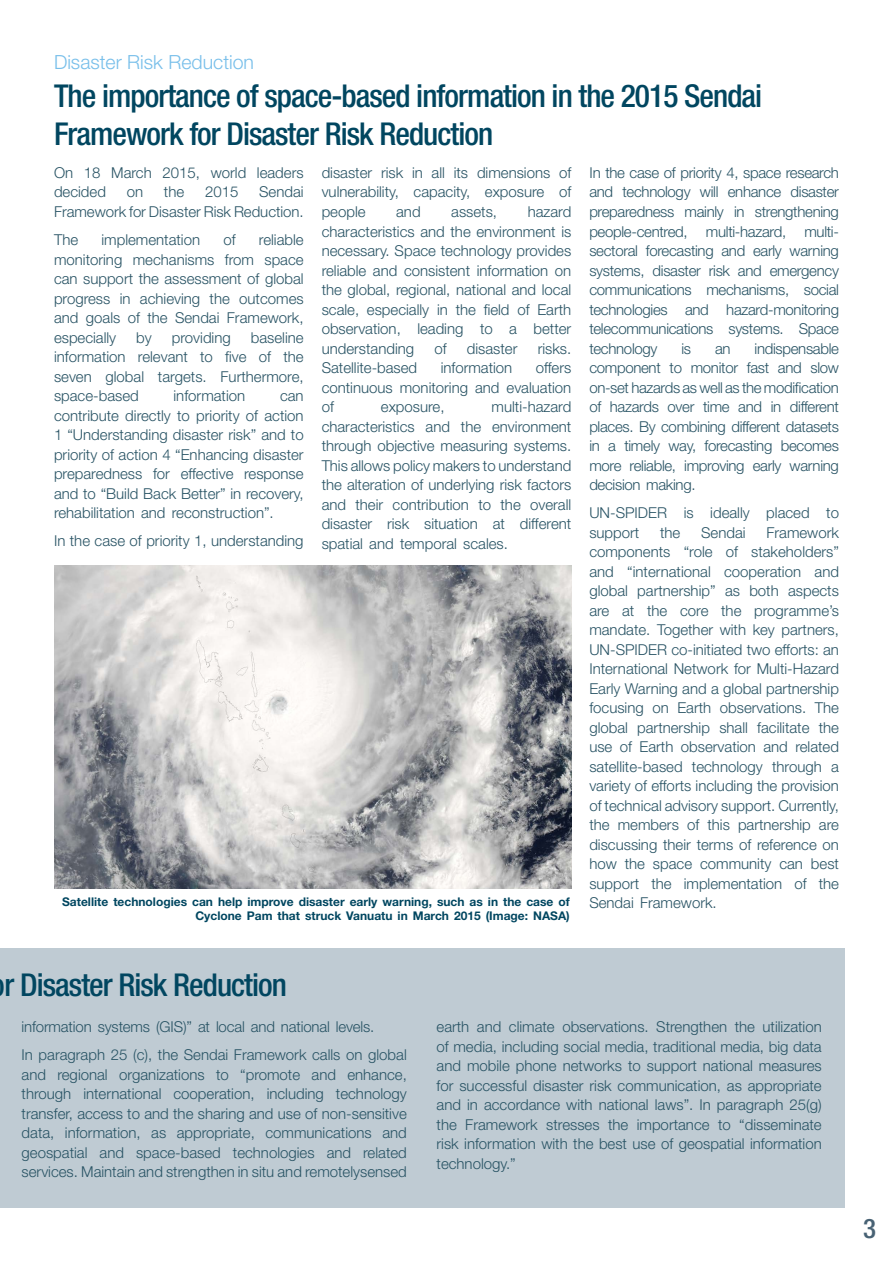
<style>
.page{position:relative;width:893px;height:1263px;background:#fff}
.page>*{position:absolute;margin:0;border:0;box-sizing:border-box;transform-origin:0 0}
.t1{font:500 condensed 31.5px/37.8px "Helvetica Neue";letter-spacing:-.03em;color:#014660}
.t2{font:500 condensed 27px "Helvetica Neue";color:#486274}
.t3{font:300 19.5px "Helvetica Neue";color:#78bfea}
.t4{font:300 15px/19.5px "Helvetica Neue";color:#285364;text-align:justify}
.t5{font:700 12px/14.4px "Helvetica Neue";color:#014660;text-align:right}
</style>
<div class="page">
<div style="left:0;top:948px;width:845px;height:260px;background:#bfcbd3"></div>
<img style="left:54px;top:566px;width:517px;height:323px">
<h3 class="t3" style="left:54px;top:50px;width:202px">Disaster Risk Reduction</h3>
<h1 class="t1" style="left:54px;top:77px;width:710px">The importance of space-based information in the 2015 Sendai<br>Framework for Disaster Risk Reduction</h1>
<p class="t4" style="left:54px;top:163px;width:251px">On 18 March 2015, world leaders decided</p>
<p class="t4" style="left:589px;top:163px;width:251px">In the case of priority 4, space research and technology will enhance disaster preparedness mainly in strengthening people-centred, multi-hazard, multi&shy;sectoral forecasting and early warning systems, disaster risk and emergency communications mechanisms, social technologies and hazard-monitoring telecommunications systems. Space technology</p>
<p class="t4" style="left:322px;top:163px;width:251px">disaster risk in all its dimensions of vulnerability, capacity, exposure of people</p>
<p class="t4" style="left:54px;top:182px;width:251px;text-align:right">Sendai<br>Framework for Disaster Risk Reduction.</p>
<p class="t4" style="left:54px;top:230px;width:26px">The</p>
<p class="t4" style="left:101px;top:230px;width:100px">implementation</p>
<p class="t4" style="left:223px;top:230px;width:14px">of</p>
<p class="t4" style="left:127px;top:182px;width:18px">on</p>
<p class="t4" style="left:164px;top:182px;width:22px">the</p>
<p class="t4" style="left:205px;top:182px;width:35px">2015</p>
<p class="t4" style="left:322px;top:202px;width:251px;text-indent:206px">hazard characteristics and the environment is necessary. Space technology provides reliable and consistent information on the global, regional, national and local scale, especially in the field of Earth observation, leading to a better understanding</p>
<p class="t4" style="left:396px;top:202px;width:26px">and</p>
<p class="t4" style="left:451px;top:202px;width:47px">assets,</p>
<p class="t4" style="left:54px;top:230px;width:251px;text-indent:205px">reliable monitoring mechanisms from space can support the assessment of global progress in achieving the outcomes and goals of the Sendai Framework, especially</p>
<p class="t4" style="left:54px;top:327px;width:251px;text-indent:197px">baseline information relevant to five of the seven global targets. Furthermore, space-based</p>
<p class="t4" style="left:136px;top:327px;width:17px">by</p>
<p class="t4" style="left:172px;top:327px;width:60px">providing</p>
<p class="t4" style="left:589px;top:338px;width:251px;text-indent:165px">indispensable component to monitor fast and slow on-set hazards as well as the modification of hazards over time and in different places. By combining different datasets in a timely way, forecasting becomes more reliable, improving early warning decision making.</p>
<p class="t4" style="left:589px;top:503px;width:251px">UN-SPIDER is ideally placed to support</p>
<p class="t4" style="left:681px;top:338px;width:11px">is</p>
<p class="t4" style="left:715px;top:338px;width:17px">an</p>
<p class="t4" style="left:434px;top:338px;width:14px">of</p>
<p class="t4" style="left:467px;top:338px;width:52px">disaster</p>
<p class="t4" style="left:538px;top:338px;width:35px">risks.</p>
<p class="t4" style="left:322px;top:358px;width:97px">Satellite-based</p>
<p class="t4" style="left:441px;top:358px;width:73px">information</p>
<p class="t4" style="left:322px;top:358px;width:251px;text-indent:214px">offers continuous monitoring and evaluation of</p>
<p class="t4" style="left:174px;top:386px;width:73px">information</p>
<p class="t4" style="left:54px;top:386px;width:251px;text-indent:226px">can contribute directly to priority of action 1 “Understanding disaster risk” and to priority of action 4 “Enhancing disaster preparedness for effective response and to “Build Back Better” in recovery, rehabilitation and reconstruction”.</p>
<p class="t4" style="left:54px;top:531px;width:251px">In the case of priority 1, understanding</p>
<p class="t4" style="left:322px;top:397px;width:251px;text-indent:170px">multi-hazard characteristics and the environment through objective measuring systems.<br>This allows policy makers to understand the alteration of underlying risk factors and their contribution to the overall disaster risk situation at different spatial and temporal scales.</p>
<p class="t4" style="left:381px;top:397px;width:65px">exposure,</p>
<p class="t4" style="left:660px;top:522px;width:22px">the</p>
<p class="t4" style="left:701px;top:522px;width:46px">Sendai</p>
<p class="t4" style="left:589px;top:522px;width:251px;text-indent:177px">Framework components “role of stakeholders” and “international cooperation and global partnership” as both aspects are at the core the programme’s mandate. Together with key partners, UN-SPIDER co-initiated two efforts: an International Network for Multi-Hazard Early Warning and a global partnership focusing on Earth observations. The global partnership shall facilitate the use of Earth observation and related satellite-based technology through a variety of efforts including the provision of technical advisory support. Currently, the members of this partnership are discussing their terms of reference on how the space community can best support the implementation of the Sendai Framework.</p>
<p class="t5" style="left:62px;top:894px;width:509px">Satellite technologies can help improve disaster early warning, such as in the case of<br>Cyclone Pam that struck Vanuatu in March 2015 (Image: NASA)</p>
<h1 class="t1" style="left:5px;top:965px;width:284px">r Disaster Risk Reduction</h1>
<p class="t4" style="left:22px;top:1013px;width:387px;line-height:28px">information systems (GIS)” at local and national levels.<br>In paragraph 25 (c), the Sendai Framework calls on global</p>
<p class="t4" style="left:22px;top:1064px;width:387px">and regional organizations to “promote and enhance, through international cooperation, including technology transfer, access to and the sharing and use of non-sensitive data, information, as appropriate, communications and geospatial and space-based technologies and related services. Maintain and strengthen in situ and remotelysensed</p>
<p class="t4" style="left:437px;top:1017px;width:387px">earth and climate observations. Strengthen the utilization of media, including social media, traditional media, big data and mobile phone networks to support national measures for successful disaster risk communication, as appropriate and in accordance with national laws”. In paragraph 25(g) the Framework stresses the importance to “disseminate risk information with the best use of geospatial information technology.”</p>
<h2 class="t2" style="left:863px;top:1212px;width:14px">3</h2>
</div>
